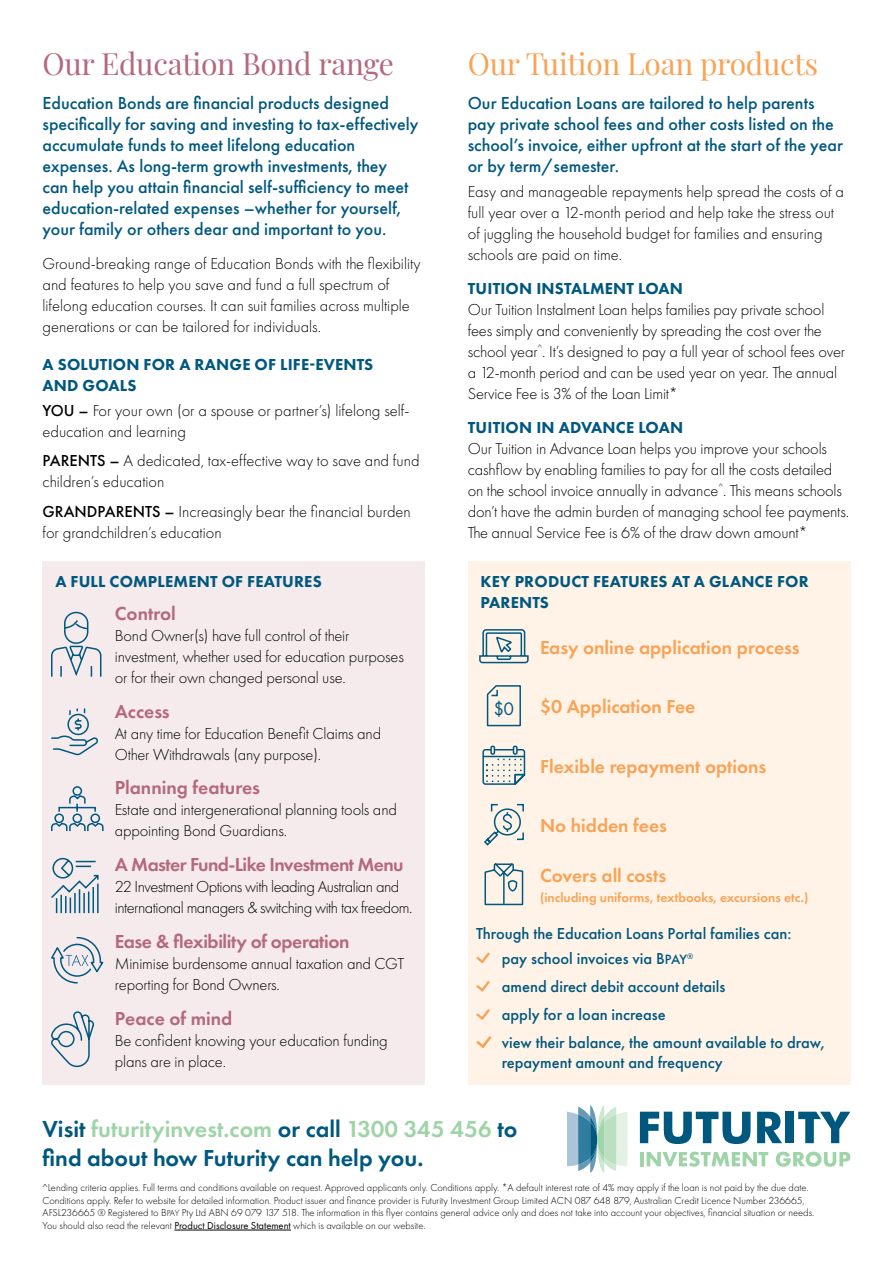
<style>
.page{position:relative;width:893px;height:1263px;background:#fff}
.page>*{position:absolute;margin:0;border:0;box-sizing:border-box;transform-origin:0 0}
.t1{font:30px "Playfair Display";letter-spacing:-.01em;color:#f9a356}
.t2{font:30px "Playfair Display";letter-spacing:-.01em;color:#b4687c}
.t3{font:600 24px/28.8px "Futura PT";color:#00587e}
.t4{font:600 19.5px "Futura PT";color:#f9a356}
.t5{font:600 19.5px "Futura PT";letter-spacing:-.02em;color:#b4687c}
.t6{font:600 19.5px "Futura PT";color:#b4687c}
.t7{font:18.9px "Futura PT";color:#00587e}
.t8{font:500 18px/21px "Futura PT";color:#00587e}
.t9{font:300 16.5px/21px "Futura PT";letter-spacing:-.01em;color:#000}
.t10{font:500 16.5px/28.3px "Futura PT";color:#00587e}
.t11{font:800 16.5px/21px "Futura PT";letter-spacing:.01em;color:#00587e}
.t12{font:300 16.5px/21px "Futura PT";letter-spacing:-.03em;color:#000}
.t13{font:600 13.5px "Futura PT";color:#f9a356}
.t14{font:300 10.5px/12.6px "Futura PT";color:#000}
.s1{font-weight:500}
.s2{font-size:14.1px}
.s3{color:#9fd3a8}
.s4{font-size:8.85px}
.s5{font-weight:400}
</style>
<div class="page">
<div style="left:468px;top:562px;width:382px;height:523px;background:#fff3e8"></div>
<div style="left:43px;top:562px;width:382px;height:523px;background:#f5ebec"></div>
<svg style="left:640px;top:1112px;width:111px;height:32px"></svg>
<svg style="left:757px;top:1112px;width:25px;height:31px"></svg>
<div style="left:786px;top:1112px;width:8px;height:31px;background:#00587e"></div>
<svg style="left:798px;top:1112px;width:52px;height:31px"></svg>
<hr style="left:640px;top:1152px;width:4px;height:14px;background:#9fd3a8">
<svg style="left:647px;top:1151px;width:121px;height:16px"></svg>
<svg style="left:776px;top:1151px;width:74px;height:16px"></svg>
<svg style="left:567px;top:1105px;width:60px;height:68px"></svg>
<hr style="left:174px;top:1230px;width:117px;height:1px;background:#000">
<svg style="left:51px;top:611px;width:51px;height:66px"></svg>
<svg style="left:51px;top:708px;width:47px;height:48px"></svg>
<svg style="left:51px;top:786px;width:53px;height:46px"></svg>
<svg style="left:51px;top:857px;width:48px;height:57px"></svg>
<svg style="left:51px;top:936px;width:53px;height:48px"></svg>
<svg style="left:51px;top:1011px;width:44px;height:57px"></svg>
<svg style="left:479px;top:629px;width:50px;height:35px"></svg>
<svg style="left:486px;top:685px;width:35px;height:42px"></svg>
<div style="left:490px;top:745px;width:5px;height:10px;border:2px solid #00587e;border-radius:2px"></div>
<div style="left:513px;top:745px;width:5px;height:10px;border:2px solid #00587e;border-radius:2px"></div>
<svg style="left:482px;top:746px;width:44px;height:39px"></svg>
<svg style="left:484px;top:803px;width:40px;height:43px"></svg>
<svg style="left:484px;top:863px;width:40px;height:43px"></svg>
<svg style="left:476px;top:952px;width:14px;height:12px"></svg>
<svg style="left:476px;top:980px;width:14px;height:12px"></svg>
<svg style="left:476px;top:1009px;width:14px;height:11px"></svg>
<svg style="left:476px;top:1036px;width:16px;height:13px"></svg>
<h1 class="t2" style="left:43px;top:40px;width:353px">Our Education Bond range</h1>
<p class="t8" style="left:43px;top:92px;width:377px">Education Bonds are financial products designed specifically for saving and investing to tax-effectively accumulate funds to meet lifelong education expenses. As long-term growth investments, they<br>can help you attain financial self-sufficiency to meet education-related expenses –whether for yourself, your family or others dear and important to you.</p>
<p class="t9" style="left:43px;top:253px;width:380px">Ground-breaking range of Education Bonds with the flexibility and features to help you save and fund a full spectrum of lifelong education courses. It can suit families across multiple generations or can be tailored for individuals.</p>
<p class="t11" style="left:43px;top:353px;width:332px">A SOLUTION FOR A RANGE OF LIFE-EVENTS<br>AND GOALS</p>
<p class="t9" style="left:43px;top:400px;width:368px"><span class="s1">YOU –</span> For your own (or a spouse or partner’s) lifelong self&shy;education and learning</p>
<p class="t9" style="left:43px;top:450px;width:379px"><span class="s1">PARENTS –</span> A dedicated, tax-effective way to save and fund children’s education</p>
<p class="t9" style="left:43px;top:501px;width:370px"><span class="s1">GRANDPARENTS –</span> Increasingly bear the financial burden for grandchildren’s education</p>
<p class="t11" style="left:55px;top:571px;width:268px">A FULL COMPLEMENT OF FEATURES</p>
<p class="t6" style="left:115px;top:601px;width:63px">Control</p>
<p class="t9" style="left:115px;top:625px;width:291px">Bond Owner(s) have full control of their investment, whether used for education purposes or for their own changed personal use.</p>
<p class="t5" style="left:115px;top:699px;width:56px">Access</p>
<p class="t9" style="left:115px;top:723px;width:268px">At any time for Education Benefit Claims and<br>Other Withdrawals (any purpose).</p>
<p class="t6" style="left:115px;top:776px;width:147px">Planning features</p>
<p class="t9" style="left:115px;top:799px;width:284px">Estate and intergenerational planning tools and appointing Bond Guardians.</p>
<p class="t5" style="left:115px;top:852px;width:290px">A Master Fund-Like Investment Menu</p>
<p class="t12" style="left:115px;top:876px;width:299px">22 Investment Options with leading Australian and international managers &amp; switching with tax freedom.</p>
<p class="t5" style="left:115px;top:929px;width:236px">Ease &amp; flexibility of operation</p>
<p class="t9" style="left:115px;top:953px;width:291px">Minimise burdensome annual taxation and CGT reporting for Bond Owners.</p>
<p class="t6" style="left:115px;top:1006px;width:119px">Peace of mind</p>
<p class="t9" style="left:115px;top:1030px;width:275px">Be confident knowing your education funding plans are in place.</p>
<h1 class="t1" style="left:468px;top:40px;width:352px">Our Tuition Loan products</h1>
<p class="t8" style="left:468px;top:92px;width:377px">Our Education Loans are tailored to help parents pay private school fees and other costs listed on the school’s invoice, either upfront at the start of the year or by term/semester.</p>
<p class="t9" style="left:468px;top:181px;width:378px">Easy and manageable repayments help spread the costs of a full year over a 12-month period and help take the stress out of juggling the household budget for families and ensuring schools are paid on time.</p>
<p class="t11" style="left:468px;top:277px;width:217px">TUITION INSTALMENT LOAN</p>
<p class="t9" style="left:468px;top:299px;width:379px">Our Tuition Instalment Loan helps families pay private school fees simply and conveniently by spreading the cost over the school year<sup>^</sup>. It’s designed to pay a full year of school fees over a 12-month period and can be used year on year. The annual Service Fee is 3% of the Loan Limit*</p>
<p class="t11" style="left:468px;top:416px;width:217px">TUITION IN ADVANCE LOAN</p>
<p class="t9" style="left:468px;top:438px;width:383px">Our Tuition in Advance Loan helps you improve your schools cashflow by enabling families to pay for all the costs detailed on the school invoice annually in advance<sup>^</sup>. This means schools don’t have the admin burden of managing school fee payments.<br>The annual Service Fee is 6% of the draw down amount*</p>
<p class="t11" style="left:481px;top:571px;width:330px">KEY PRODUCT FEATURES AT A GLANCE FOR<br>PARENTS</p>
<p class="t4" style="left:540px;top:635px;width:261px">Easy online application process</p>
<p class="t7" style="left:494px;top:697px;width:22px">$0</p>
<p class="t4" style="left:540px;top:694px;width:157px">$0 Application Fee</p>
<p class="t4" style="left:540px;top:754px;width:228px">Flexible repayment options</p>
<p class="t4" style="left:540px;top:813px;width:129px">No hidden fees</p>
<p class="t4" style="left:540px;top:863px;width:128px">Covers all costs</p>
<p class="t13" style="left:540px;top:889px;width:270px">(including uniforms, textbooks, excursions etc.)</p>
<p class="t10" style="left:502px;top:922px;width:291px;line-height:24px;text-indent:-26px">Through the Education Loans Portal families can: pay school invoices via B<span class="s2">PAY</span><sup>®</sup></p>
<p class="t10" style="left:502px;top:972px;width:324px">amend direct debit account details<br>apply for a loan increase<br>view their balance, the amount available to draw,</p>
<p class="t10" style="left:502px;top:1048px;width:222px">repayment amount and frequency</p>
<h2 class="t3" style="left:43px;top:1114px;width:476px">Visit <span class="s3">futurityinvest.com</span> or call <span class="s3">1300 345 456</span> to find about how Futurity can help you.</h2>
<p class="t14" style="left:43px;top:1181px;width:773px">^Lending criteria applies. Full terms and conditions available on request. Approved applicants only. Conditions apply. *A default interest rate of 4% may apply if the loan is not paid by the due date.<br>Conditions apply. Refer to website for detailed information. Product issuer and finance provider is Futurity Investment Group Limited ACN 087 648 879, Australian Credit Licence Number 236665, AFSL236665 ® Registered to B<span class="s4">PAY</span> Pty Ltd ABN 69 079 137 518. The information in this flyer contains general advice only and does not take into account your objectives, financial situation or needs.<br>You should also read the relevant <span class="s5">Product Disclosure Statement</span> which is available on our website.</p>
</div>
